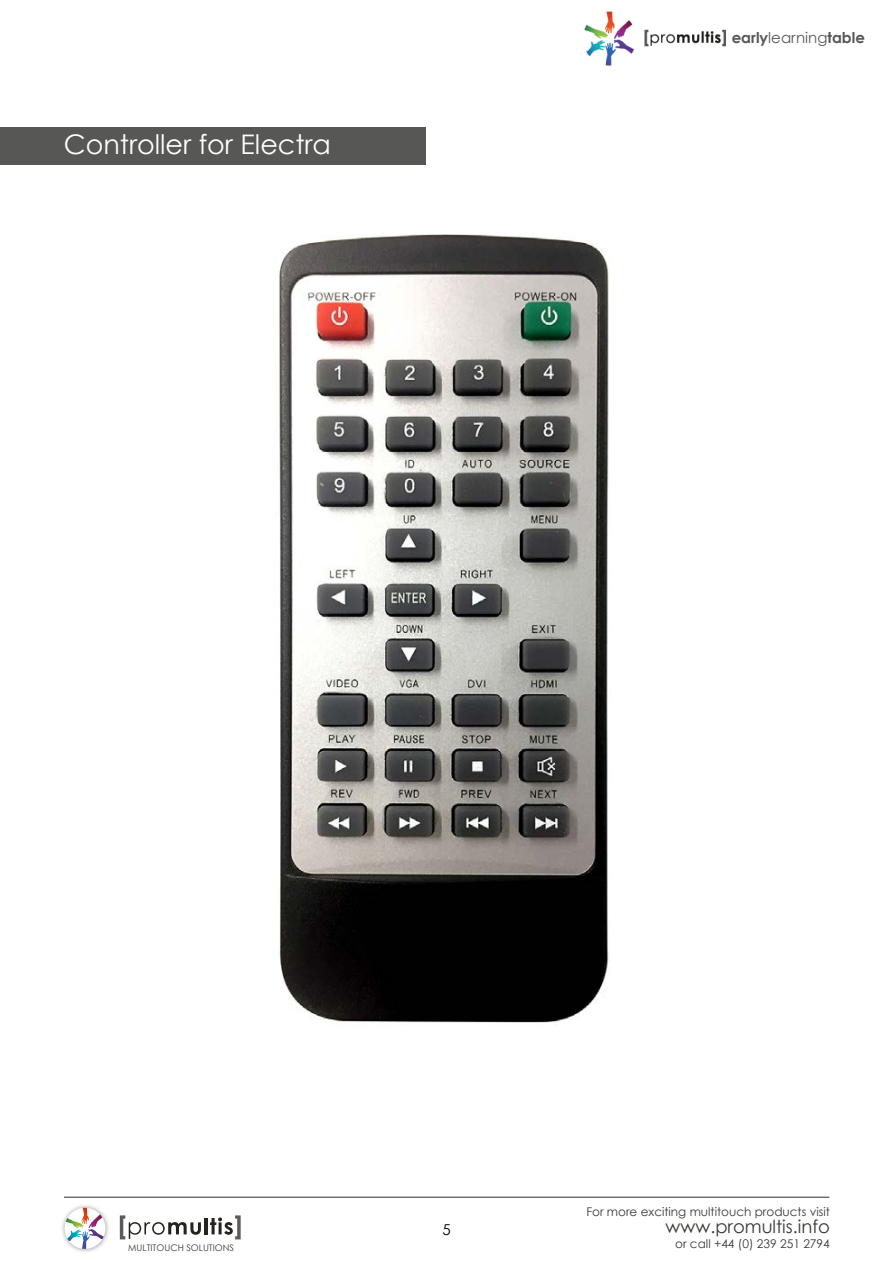
<style>
.page{position:relative;width:893px;height:1263px;background:#fff}
.page>*{position:absolute;margin:0;border:0;box-sizing:border-box;transform-origin:0 0}
.t1{font:27px "Century Gothic";color:#fff}
.t2{font:18px "Century Gothic";color:#3b3836}
.t3{font:700 15px "Century Gothic";color:#575756}
.t4{font:15px "Century Gothic";color:#000}
.t5{font:12px "Century Gothic";color:#3b3836}
.t6{font:9.15px "Century Gothic";color:#3b3836}
.s1{font-weight:400}
</style>
<div class="page">
<hr style="left:64px;top:1196px;width:765px;height:2px;background:#6e6a69">
<img style="left:62px;top:1205px;width:47px;height:47px">
<div style="left:65px;top:1208px;width:40px;height:41px;background:#fff;border-radius:50%"></div>
<img style="left:88px;top:1214px;width:14px;height:14px">
<img style="left:67px;top:1229px;width:15px;height:13px">
<img style="left:82px;top:1231px;width:8px;height:18px">
<img style="left:88px;top:1229px;width:16px;height:11px">
<img style="left:66px;top:1218px;width:18px;height:10px">
<img style="left:82px;top:1208px;width:7px;height:16px">
<svg style="left:120px;top:1215px;width:81px;height:24px"></svg>
<hr style="left:205px;top:1218px;width:3px;height:16px;background:#26231e">
<svg style="left:210px;top:1215px;width:31px;height:24px"></svg>
<img style="left:584px;top:12px;width:141px;height:54px">
<div style="left:0;top:128px;width:425px;height:37px;background:#575756"></div>
<img style="left:279px;top:235px;width:330px;height:788px">
<h1 class="t1" style="left:64px;top:128px;width:269px">Controller for Electra</h1>
<p class="t3" style="left:732px;top:28px;width:135px">early<span class="s1">learning</span>table</p>
<p class="t4" style="left:442px;top:1220px;width:10px">5</p>
<p class="t5" style="left:586px;top:1203px;width:245px">For more exciting multitouch products visit</p>
<h2 class="t2" style="left:665px;top:1214px;width:166px">www.promultis.info</h2>
<p class="t6" style="left:128px;top:1241px;width:107px">MULTITOUCH SOLUTIONS</p>
<p class="t5" style="left:675px;top:1235px;width:156px">or call +44 (0) 239 251 2794</p>
</div>
